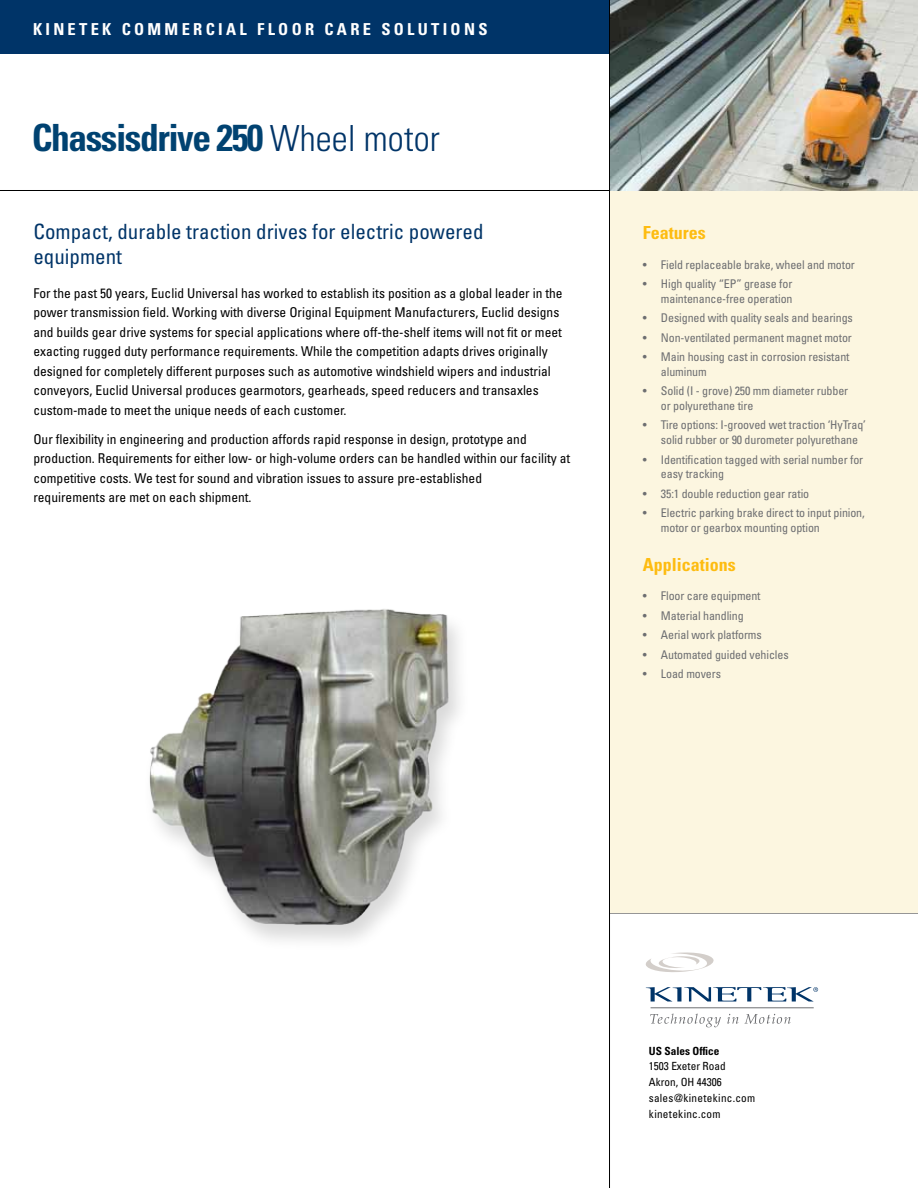
<style>
.page{position:relative;width:918px;height:1188px;background:#fff}
.page>*{position:absolute;margin:0;border:0;box-sizing:border-box;transform-origin:0 0}
.t1{font:700 condensed 37.5px "Univers LT Std";letter-spacing:-.04em;color:#004271}
.t2{font:condensed 21px/24.5px "Univers LT Std";color:#003468}
.t3{font:700 condensed 18px "Univers LT Std";color:#febc11}
.t4{font:700 condensed 16.5px "Univers LT Std";letter-spacing:.2em;color:#fff}
.t5{font:condensed 13.5px/19.5px "Univers LT Std";color:#000}
.t6{font:condensed 12px/14.7px "Univers LT Std";letter-spacing:-.01em;color:#6d6e71}
.t7{font:condensed 11.25px/15.8px "Univers LT Std";letter-spacing:.015em;color:#000}
.t8{font:700 condensed 11.25px "Univers LT Std";color:#000}
.s1{font-weight:300;font-size:36px;color:#003468}
</style>
<div class="page">
<div style="left:0;top:0;width:615px;height:54px;background:#003468"></div>
<hr style="left:609px;top:913px;width:309px;height:1px;background:#000">
<hr style="left:609px;top:0;width:1px;height:1188px;background:#000">
<hr style="left:0;top:190px;width:918px;height:1px;background:#000">
<img style="left:610px;top:0;width:308px;height:190px">
<svg style="left:650px;top:1014px;width:71px;height:13px"></svg>
<svg style="left:727px;top:1014px;width:12px;height:10px"></svg>
<svg style="left:745px;top:1014px;width:46px;height:10px"></svg>
<svg style="left:646px;top:953px;width:68px;height:19px"></svg>
<hr style="left:651px;top:1007px;width:163px;height:1px;background:#6d6e71">
<svg style="left:646px;top:987px;width:172px;height:15px"></svg>
<div style="left:610px;top:191px;width:308px;height:722px;background:#fcf6e0"></div>
<div style="left:142px;top:607px;width:328px;height:345px;background:#000;opacity:.15"></div>
<img style="left:142px;top:607px;width:311px;height:331px">
<p class="t4" style="left:33px;top:19px;width:456px">KINETEK commerci al floor care soluti on s</p>
<h1 class="t1" style="left:32px;top:115px;width:409px">Chassisdrive 250 <span class="s1">Wheel motor</span></h1>
<h2 class="t2" style="left:33px;top:219px;width:452px">Compact, durable traction drives for electric powered equipment</h2>
<p class="t5" style="left:33px;top:283px;width:531px">For the past 50 years, Euclid Universal has worked to establish its position as a global leader in the power transmission field. Working with diverse Original Equipment Manufacturers, Euclid designs and builds gear drive systems for special applications where off-the-shelf items will not fit or meet exacting rugged duty performance requirements. While the competition adapts drives originally designed for completely different purposes such as automotive windshield wipers and industrial conveyors, Euclid Universal produces gearmotors, gearheads, speed reducers and transaxles custom-made to meet the unique needs of each customer.</p>
<p class="t5" style="left:33px;top:429px;width:538px">Our flexibility in engineering and production affords rapid response in design, prototype and production. Requirements for either low- or high-volume orders can be handled within our facility at competitive costs. We test for sound and vibration issues to assure pre-established<br>requirements are met on each shipment.</p>
<h3 class="t3" style="left:643px;top:222px;width:64px">Features</h3>
<p class="t6" style="left:643px;top:257px;width:213px">• Field replaceable brake, wheel and motor</p>
<p class="t6" style="left:643px;top:276px;width:151px;text-align:right">• High quality “EP” grease for maintenance-free operation</p>
<p class="t6" style="left:643px;top:310px;width:211px">• Designed with quality seals and bearings</p>
<p class="t6" style="left:643px;top:330px;width:210px">• Non-ventilated permanent magnet motor</p>
<p class="t6" style="left:661px;top:349px;width:190px;text-indent:-18px">• Main housing cast in corrosion resistant aluminum</p>
<p class="t6" style="left:661px;top:383px;width:189px;text-indent:-18px">• Solid (I - grove) 250 mm diameter rubber or polyurethane tire</p>
<p class="t6" style="left:661px;top:418px;width:206px;text-indent:-18px">• Tire options: I-grooved wet traction ‘HyTraq’ solid rubber or 90 durometer polyurethane</p>
<p class="t6" style="left:661px;top:452px;width:204px;text-indent:-18px">• Identification tagged with serial number for easy tracking</p>
<p class="t6" style="left:643px;top:486px;width:168px">• 35:1 double reduction gear ratio</p>
<p class="t6" style="left:661px;top:505px;width:205px;text-indent:-18px">• Electric parking brake direct to input pinion, motor or gearbox mounting option</p>
<h3 class="t3" style="left:643px;top:553px;width:95px">Applications</h3>
<p class="t6" style="left:643px;top:588px;width:119px">• Floor care equipment</p>
<p class="t6" style="left:643px;top:608px;width:102px">• Material handling</p>
<p class="t6" style="left:643px;top:627px;width:120px">• Aerial work platforms</p>
<p class="t6" style="left:643px;top:647px;width:147px">• Automated guided vehicles</p>
<p class="t6" style="left:643px;top:666px;width:80px">• Load movers</p>
<p class="t8" style="left:649px;top:1044px;width:72px">US Sales Office</p>
<p class="t7" style="left:649px;top:1058px;width:108px">1503 Exeter Road<br>Akron, OH 44306 sales@kinetekinc.com kinetekinc.com</p>
</div>
